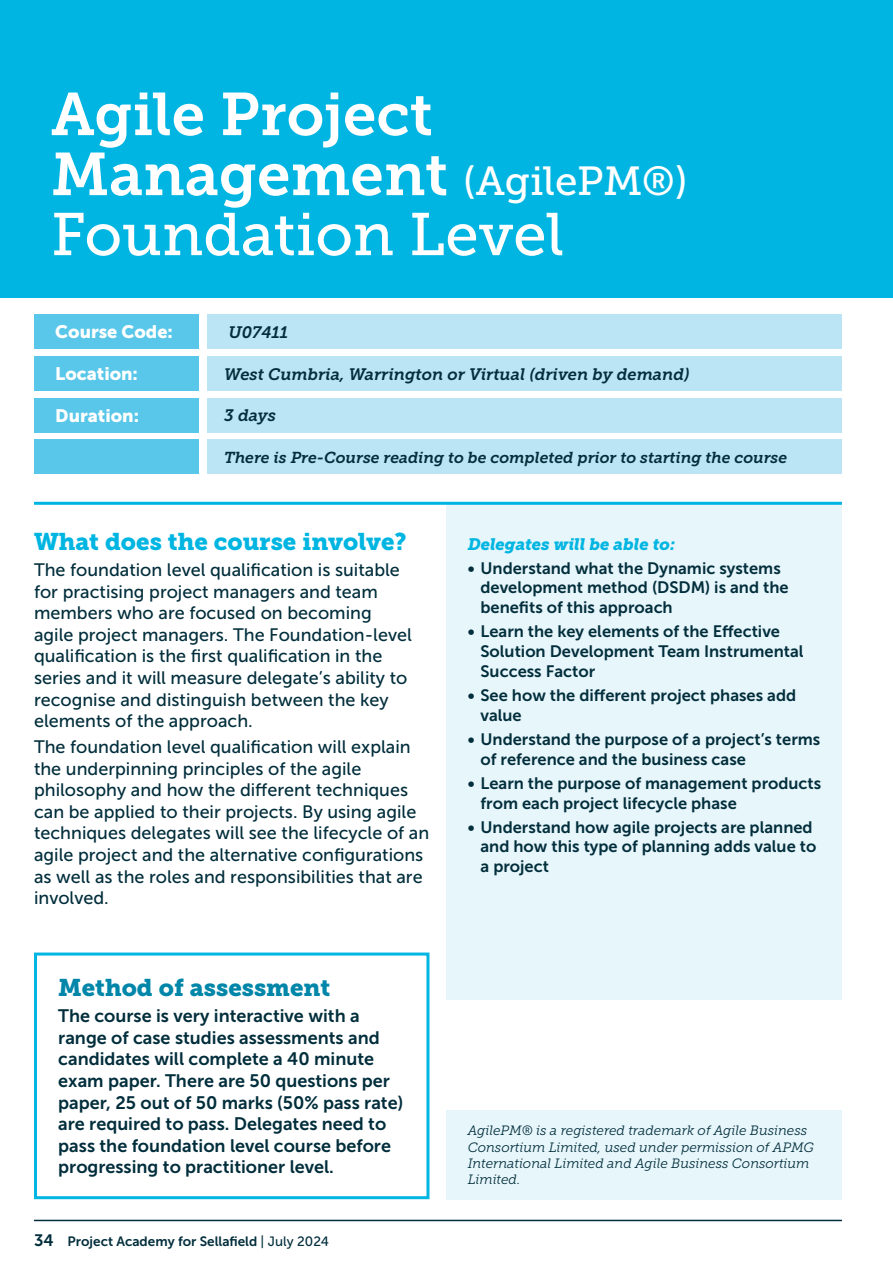
<style>
.page{position:relative;width:893px;height:1263px;background:#fff}
.page>*{position:absolute;margin:0;border:0;box-sizing:border-box;transform-origin:0 0}
.t1{font:60px/60px "Museo Slab 700";color:#fff}
.t2{font:24px "Museo Slab 900";color:#00b5e1}
.t3{font:24px "Museo Slab 900";color:#0086a9}
.t4{font:18px/21.6px "Museo Sans 500";color:#022e3c}
.t5{font:18px/21.6px "Museo Sans 700";color:#022e3c}
.t6{font:18px "Museo Sans 900";color:#fff}
.t7{font:16.5px/19.8px "Museo Sans 700";color:#022e3c}
.t8{font:italic 16.5px "Museo Slab 700";color:#022e3c}
.t9{font:italic 16.5px "Museo Slab 900";color:#00b5e1}
.t10{font:italic 15.75px "Museo Slab 700";color:#022e3c}
.t11{font:italic 13.5px/16.2px "Museo Slab 300";color:#022e3c}
.t12{font:13.5px "Museo Sans 700";color:#022e3c}
.s1{font-family:"Museo Slab 500";font-size:40.5px}
.s2{font-family:"Museo Slab 500"}
.s3{font-size:16.5px}
.s4{font-family:"Museo Sans 500"}
</style>
<div class="page">
<div style="left:0;top:0;width:893px;height:298px;background:#00b5e1"></div>
<div style="left:34px;top:356px;width:165px;height:34px;background:#59c7e9"></div>
<div style="left:207px;top:356px;width:635px;height:34px;background:#bbe4f4"></div>
<div style="left:34px;top:315px;width:165px;height:34px;background:#59c7e9"></div>
<div style="left:207px;top:315px;width:635px;height:34px;background:#bbe4f4"></div>
<div style="left:34px;top:398px;width:165px;height:34px;background:#59c7e9"></div>
<div style="left:207px;top:398px;width:635px;height:34px;background:#bbe4f4"></div>
<div style="left:446px;top:503px;width:396px;height:496px;background:#e7f6fb"></div>
<hr style="left:34px;top:502px;width:808px;height:3px;background:#00b5e1">
<div style="left:34px;top:952px;width:395px;height:247px;border:3px solid #00b5e1"></div>
<div style="left:34px;top:440px;width:165px;height:34px;background:#59c7e9"></div>
<div style="left:207px;top:440px;width:635px;height:34px;background:#bbe4f4"></div>
<div style="left:446px;top:1110px;width:396px;height:89px;background:#e7f6fb"></div>
<hr style="left:34px;top:1220px;width:808px;height:1px;background:#022e3c">
<p class="t1" style="left:51px;top:85px;width:638px">Agile Project<br>Management <span class="s1">(AgilePM®)<br></span><span class="s2">Foundation Level</span></p>
<p class="t6" style="left:55px;top:322px;width:119px">Course Code:</p>
<p class="t8" style="left:228px;top:323px;width:61px">U07411</p>
<p class="t6" style="left:55px;top:364px;width:84px">Location:</p>
<p class="t8" style="left:224px;top:365px;width:467px">West Cumbria, Warrington or Virtual (driven by demand)</p>
<p class="t6" style="left:55px;top:405px;width:85px">Duration:</p>
<p class="t8" style="left:224px;top:406px;width:53px">3 days</p>
<p class="t10" style="left:224px;top:448px;width:564px">There is Pre-Course reading to be completed prior to starting the course</p>
<p class="t2" style="left:34px;top:528px;width:374px">What does the course involve?</p>
<p class="t4" style="left:34px;top:559px;width:379px">The foundation level qualification is suitable for practising project managers and team members who are focused on becoming agile project managers. The Foundation-level qualification is the first qualification in the series and it will measure delegate’s ability to recognise and distinguish between the key elements of the approach.</p>
<p class="t4" style="left:34px;top:736px;width:397px">The foundation level qualification will explain the underpinning principles of the agile philosophy and how the different techniques can be applied to their projects. By using agile techniques delegates will see the lifecycle of an agile project and the alternative configurations as well as the roles and responsibilities that are involved.</p>
<p class="t3" style="left:58px;top:974px;width:273px">Method of assessment</p>
<p class="t5" style="left:58px;top:1005px;width:346px">The course is very interactive with a range of case studies assessments and candidates will complete a 40 minute exam paper. There are 50 questions per paper, 25 out of 50 marks (50% pass rate) are required to pass. Delegates need to pass the foundation level course before progressing to practitioner level.</p>
<p class="t12" style="left:34px;top:1233px;width:296px"><span class="s3">34</span> Project Academy for Sellafield <span class="s4">| July 2024</span></p>
<p class="t9" style="left:468px;top:534px;width:209px">Delegates will be able to:</p>
<p class="t7" style="left:480px;top:558px;width:310px;text-indent:-13px">• Understand what the Dynamic systems development method (DSDM) is and the benefits of this approach</p>
<p class="t7" style="left:480px;top:622px;width:325px;text-indent:-13px">• Learn the key elements of the Effective<br>Solution Development Team Instrumental<br>Success Factor</p>
<p class="t7" style="left:480px;top:685px;width:317px;text-indent:-13px">• See how the different project phases add value</p>
<p class="t7" style="left:480px;top:729px;width:341px;text-indent:-13px">• Understand the purpose of a project’s terms of reference and the business case</p>
<p class="t7" style="left:480px;top:773px;width:342px;text-indent:-13px">• Learn the purpose of management products from each project lifecycle phase</p>
<p class="t7" style="left:480px;top:817px;width:337px;text-indent:-13px">• Understand how agile projects are planned and how this type of planning adds value to a project</p>
<p class="t11" style="left:468px;top:1123px;width:348px">AgilePM® is a registered trademark of Agile Business Consortium Limited, used under permission of APMG International Limited and Agile Business Consortium Limited.</p>
</div>
